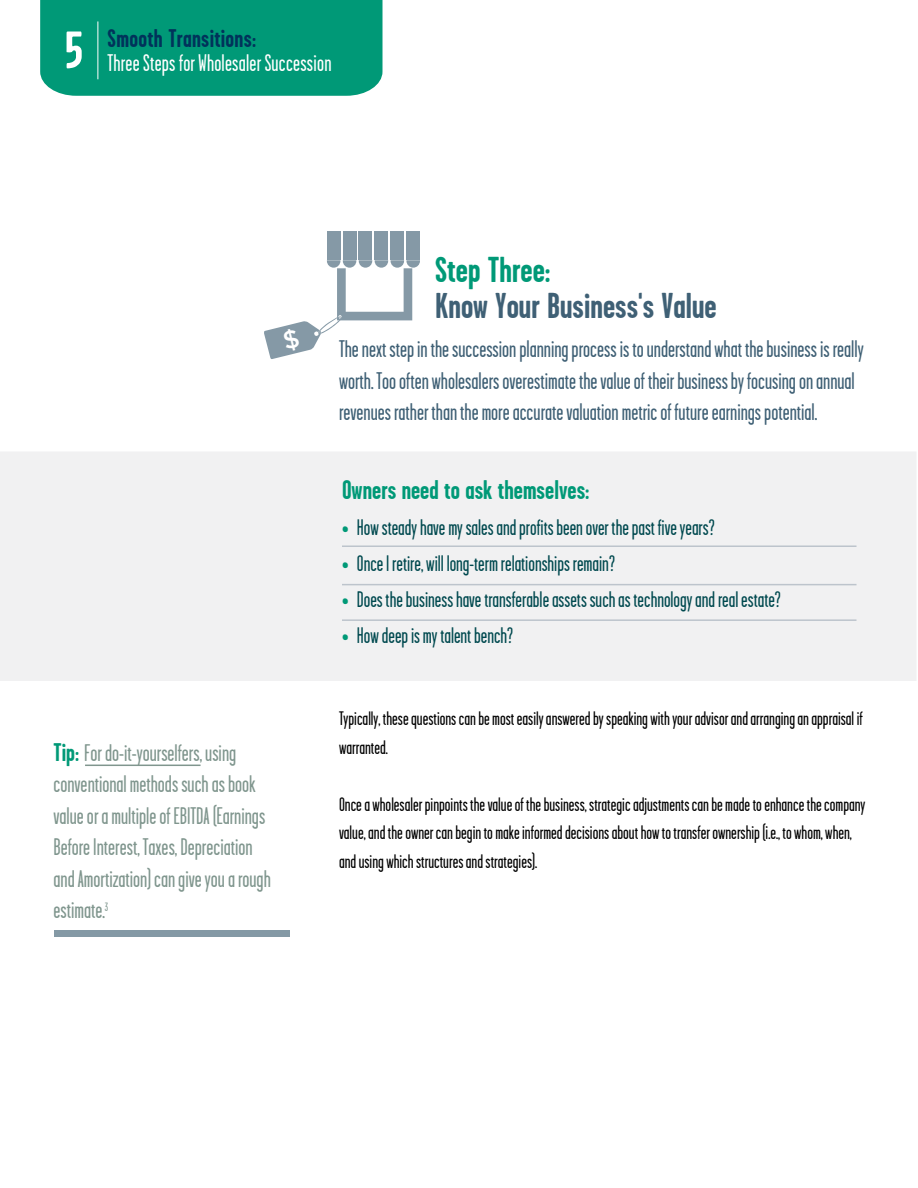
<style>
.page{position:relative;width:918px;height:1188px;background:#fff}
.page>*{position:absolute;margin:0;border:0;box-sizing:border-box;transform-origin:0 0}
.t1{font:700 36px "Garage Gothic";color:#3f6075}
.t2{font:700 36px "Garage Gothic";color:#097}
.t3{font:700 27px "Garage Gothic";color:#097}
.t4{font:700 25.5px "Garage Gothic";letter-spacing:.01em;color:#00335b}
.t5{font:24px/31.5px "Garage Gothic";color:#3f6075}
.t6{font:24px/31.5px "Garage Gothic";color:#80968e}
.t7{font:24px "Garage Gothic";letter-spacing:.01em;color:#fff}
.t8{font:22.5px/36px "Garage Gothic";color:#00494f}
.t9{font:19.5px/28.5px "Garage Gothic";color:#000}
.s1{font-size:52.5px;color:#fff}
.s2{font-weight:700;font-size:25.5px;color:#097}
.s3{color:#097}
</style>
<div class="page">
<div style="left:40px;top:0;width:342px;height:96px;background:#097"></div>
<hr style="left:98px;top:21px;width:1px;height:58px;background:#fff">
<div style="left:0;top:452px;width:916px;height:229px;background:#f1f1f2"></div>
<hr style="left:342px;top:546px;width:514px;height:1px;background:#bdc4cc">
<hr style="left:342px;top:584px;width:514px;height:1px;background:#bdc4cc">
<hr style="left:342px;top:619px;width:514px;height:2px;background:#bdc4cc">
<div style="left:54px;top:930px;width:236px;height:6px;background:#8499a5"></div>
<div style="left:407px;top:231px;width:13px;height:28px;background:#8599a6"></div>
<div style="left:391px;top:231px;width:13px;height:28px;background:#8599a6"></div>
<div style="left:375px;top:231px;width:13px;height:28px;background:#8599a6"></div>
<div style="left:359px;top:231px;width:13px;height:28px;background:#8599a6"></div>
<div style="left:343px;top:231px;width:13px;height:28px;background:#8599a6"></div>
<div style="left:327px;top:231px;width:13px;height:28px;background:#8599a6"></div>
<hr style="left:85px;top:765px;width:116px;height:1px;background:#80968e">
<svg style="left:264px;top:260px;width:156px;height:99px"></svg>
<h3 class="t4" style="left:65px;top:24px;width:193px"><span class="s1">5</span> Smooth Transitions:</h3>
<p class="t7" style="left:108px;top:50px;width:225px">Three Steps for Wholesaler Succession</p>
<p class="t6" style="left:54px;top:737px;width:219px"><span class="s2">Tip:</span> For do-it-yourselfers, using conventional methods such as book value or a multiple of EBITDA (Earnings<br>Before Interest, Taxes, Depreciation and Amortization) can give you a rough estimate.<sup>3</sup></p>
<h1 class="t2" style="left:435px;top:251px;width:117px">Step Three:</h1>
<h1 class="t1" style="left:435px;top:287px;width:283px">Know Your Business's Value</h1>
<p class="t5" style="left:339px;top:333px;width:526px">The next step in the succession planning process is to understand what the business is really worth. Too often wholesalers overestimate the value of their business by focusing on annual revenues rather than the more accurate valuation metric of future earnings potential.</p>
<h2 class="t3" style="left:342px;top:475px;width:249px">Owners need to ask themselves:</h2>
<p class="t8" style="left:342px;top:510px;width:441px"><span class="s3">¥</span> How steady have my sales and profits been over the past five years?<br><span class="s3">¥</span> Once I retire, will long-term relationships remain?<br><span class="s3">¥</span> Does the business have transferable assets such as technology and real estate? <span class="s3">¥</span> How deep is my talent bench?</p>
<p class="t9" style="left:339px;top:704px;width:525px">Typically, these questions can be most easily answered by speaking with your advisor and arranging an appraisal if warranted.</p>
<p class="t9" style="left:339px;top:790px;width:528px">Once a wholesaler pinpoints the value of the business, strategic adjustments can be made to enhance the company value, and the owner can begin to make informed decisions about how to transfer ownership (i.e., to whom, when, and using which structures and strategies).</p>
</div>
